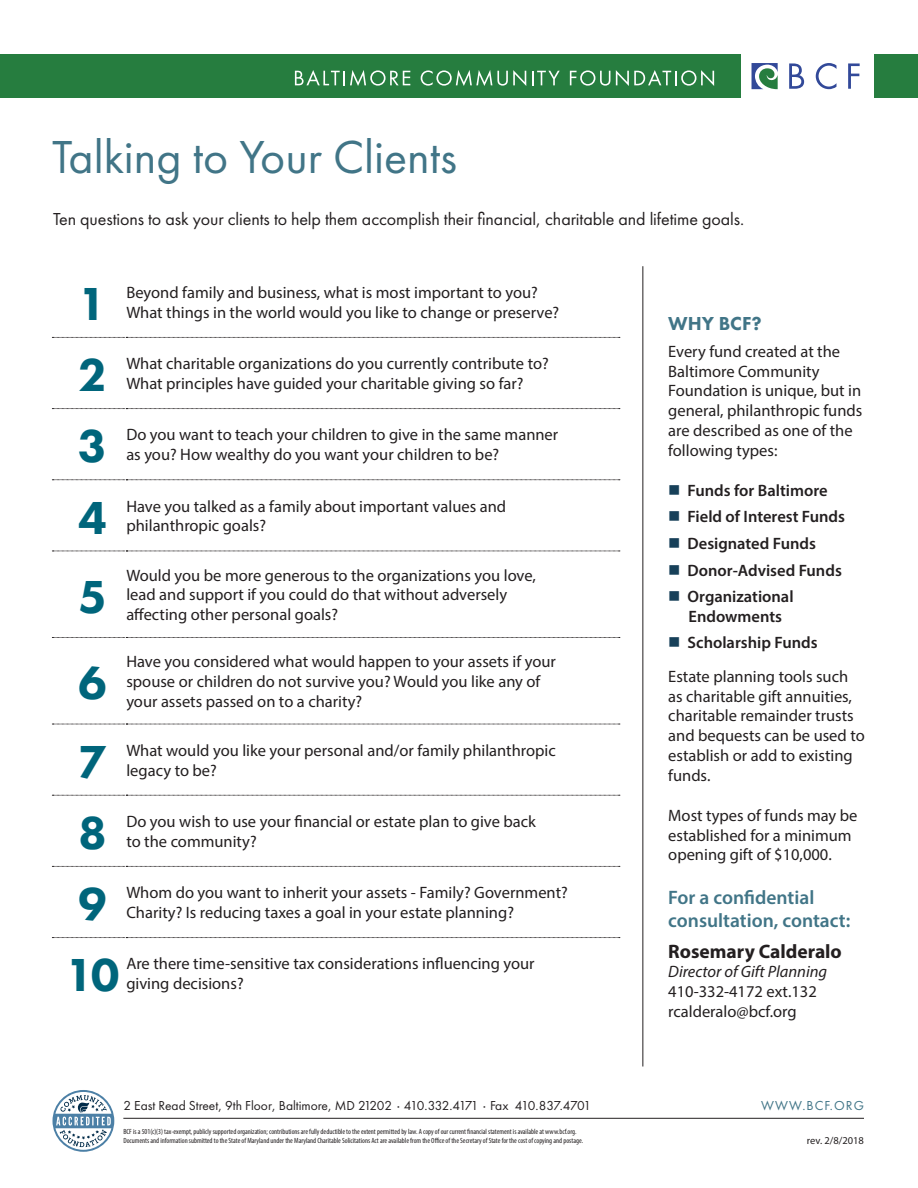
<style>
.page{position:relative;width:918px;height:1188px;background:#fff}
.page>*{position:absolute;margin:0;border:0;box-sizing:border-box;transform-origin:0 0}
.t1{font:48px "Futura PT";color:#417587}
.Company{font:800 48px "Futura PT";color:#00657b}
.Company-2{font:600 19.5px/23.4px "Myriad Pro";color:#417587}
.Company-3{font:700 19.5px "Myriad Pro";color:#231f20}
.t2{font:800 19.5px "Futura PT";color:#417587}
.t3{font:18px "Futura PT";letter-spacing:-.005em;color:#231f20}
.Company-4{font:16.5px/19.8px "Myriad Pro";color:#231f20}
.Company-5{font:600 16.5px/19.8px "Myriad Pro";color:#231f20;text-align:center}
.t4{font:13.5px "Futura PT";color:#231f20}
.t5{font:13.5px "Futura PT";letter-spacing:.08em;color:#417587}
.t6{font:10.5px "Myriad Pro";color:#231f20}
.t7{font:condensed 7.5px/9px "Myriad Pro";color:#231f20}
.s1{font-size:6px}
.s2{color:#174059}
.s3{font-style:italic}
</style>
<div class="page">
<div style="left:0;top:54px;width:741px;height:44px;background:#267d3f"></div>
<div style="left:874px;top:54px;width:44px;height:44px;background:#267d3f"></div>
<svg style="left:295px;top:70px;width:115px;height:16px"></svg>
<svg style="left:421px;top:70px;width:105px;height:16px"></svg>
<svg style="left:532px;top:71px;width:28px;height:14px"></svg>
<svg style="left:570px;top:70px;width:40px;height:16px"></svg>
<svg style="left:616px;top:70px;width:98px;height:16px"></svg>
<svg style="left:752px;top:63px;width:26px;height:26px"></svg>
<svg style="left:789px;top:63px;width:15px;height:26px"></svg>
<svg style="left:816px;top:63px;width:21px;height:26px"></svg>
<svg style="left:848px;top:63px;width:12px;height:26px"></svg>
<hr style="left:123px;top:1118px;width:741px;height:1px;background:#231f20">
<svg style="left:52px;top:1090px;width:62px;height:62px"></svg>
<svg style="left:52px;top:337px;width:568px;height:1px"></svg>
<svg style="left:52px;top:408px;width:568px;height:1px"></svg>
<svg style="left:52px;top:480px;width:568px;height:1px"></svg>
<svg style="left:52px;top:551px;width:568px;height:1px"></svg>
<svg style="left:52px;top:637px;width:568px;height:1px"></svg>
<svg style="left:52px;top:724px;width:568px;height:1px"></svg>
<svg style="left:52px;top:795px;width:568px;height:1px"></svg>
<svg style="left:52px;top:866px;width:568px;height:1px"></svg>
<svg style="left:52px;top:937px;width:568px;height:1px"></svg>
<hr style="left:643px;top:266px;width:1px;height:800px;background:#231f20">
<p class="t1" style="left:52px;top:129px;width:406px">Talking to Your Clients</p>
<p class="t3" style="left:53px;top:208px;width:693px">Ten questions to ask your clients to help them accomplish their financial, charitable and lifetime goals.</p>
<p class="Company" style="left:78px;top:274px;width:30px">1</p>
<p class="Company-4" style="left:126px;top:282px;width:434px">Beyond family and business, what is most important to you?<br>What things in the world would you like to change or preserve?</p>
<p class="Company" style="left:78px;top:345px;width:30px">2</p>
<p class="Company-4" style="left:126px;top:354px;width:424px">What charitable organizations do you currently contribute to?<br>What principles have guided your charitable giving so far?</p>
<p class="Company" style="left:78px;top:416px;width:30px">3</p>
<p class="Company-4" style="left:126px;top:425px;width:433px">Do you want to teach your children to give in the same manner as you? How wealthy do you want your children to be?</p>
<p class="Company" style="left:78px;top:488px;width:30px">4</p>
<p class="Company-4" style="left:126px;top:496px;width:381px">Have you talked as a family about important values and philanthropic goals?</p>
<p class="Company" style="left:78px;top:567px;width:30px">5</p>
<p class="Company-4" style="left:126px;top:565px;width:411px">Would you be more generous to the organizations you love, lead and support if you could do that without adversely affecting other personal goals?</p>
<p class="Company" style="left:78px;top:653px;width:30px">6</p>
<p class="Company-4" style="left:126px;top:651px;width:431px">Have you considered what would happen to your assets if your spouse or children do not survive you? Would you like any of your assets passed on to a charity?</p>
<p class="Company" style="left:78px;top:732px;width:30px">7</p>
<p class="Company-4" style="left:126px;top:740px;width:431px">What would you like your personal and/or family philanthropic legacy to be?</p>
<p class="Company" style="left:78px;top:803px;width:30px">8</p>
<p class="Company-4" style="left:126px;top:811px;width:411px">Do you wish to use your financial or estate plan to give back to the community?</p>
<p class="Company" style="left:78px;top:874px;width:30px">9</p>
<p class="Company-4" style="left:126px;top:883px;width:443px">Whom do you want to inherit your assets - Family? Government?<br>Charity? Is reducing taxes a goal in your estate planning?</p>
<p class="Company" style="left:66px;top:945px;width:56px">10</p>
<p class="Company-4" style="left:126px;top:954px;width:410px">Are there time-sensitive tax considerations influencing your giving decisions?</p>
<p class="t4" style="left:123px;top:1098px;width:469px">2 East Read Street, 9th Floor, Baltimore, MD 21202 <span class="s1">•</span> 410.332.4171 <span class="s1">•</span> Fax 410.837.4701</p>
<p class="t7" style="left:123px;top:1127px;width:461px">BCF is a 501(c)(3) tax-exempt, publicly supported organization; contributions are fully deductible to the extent permitted by law. A copy of our current financial statement is available at www.bcf.org.<br>Documents and information submitted to the State of Maryland under the Maryland Charitable Solicitations Act are available from the Office of the Secretary of State for the cost of copying and postage.</p>
<p class="t2" style="left:668px;top:312px;width:95px">WHY BCF?</p>
<p class="Company-4" style="left:668px;top:341px;width:196px">Every fund created at the<br>Baltimore Community<br>Foundation is unique, but in general, philanthropic funds are described as one of the following types:</p>
<p class="Company-5" style="left:668px;top:480px;width:161px"><span class="s2">■</span> Funds for Baltimore</p>
<p class="Company-5" style="left:668px;top:507px;width:178px"><span class="s2">■</span> Field of Interest Funds</p>
<p class="Company-5" style="left:668px;top:533px;width:149px"><span class="s2">■</span> Designated Funds</p>
<p class="Company-5" style="left:668px;top:560px;width:175px"><span class="s2">■</span> Donor-Advised Funds</p>
<p class="Company-5" style="left:668px;top:586px;width:127px"><span class="s2">■</span> Organizational<br>Endowments</p>
<p class="Company-5" style="left:668px;top:633px;width:151px"><span class="s2">■</span> Scholarship Funds</p>
<p class="Company-4" style="left:668px;top:666px;width:198px">Estate planning tools such as charitable gift annuities, charitable remainder trusts and bequests can be used to establish or add to existing funds.</p>
<p class="Company-4" style="left:668px;top:805px;width:191px">Most types of funds may be established for a minimum opening gift of $10,000.</p>
<p class="Company-2" style="left:668px;top:885px;width:184px">For a confidential consultation, contact:</p>
<p class="Company-3" style="left:668px;top:938px;width:175px">Rosemary Calderalo</p>
<p class="Company-4" style="left:668px;top:962px;width:161px"><span class="s3">Director of Gift Planning<br></span>410-332-4172 ext.132 rcalderalo@bcf.org</p>
<p class="t5" style="left:761px;top:1098px;width:104px">WWW.BCF.ORG</p>
<p class="t6" style="left:807px;top:1134px;width:59px">rev. 2/8/2018</p>
</div>
